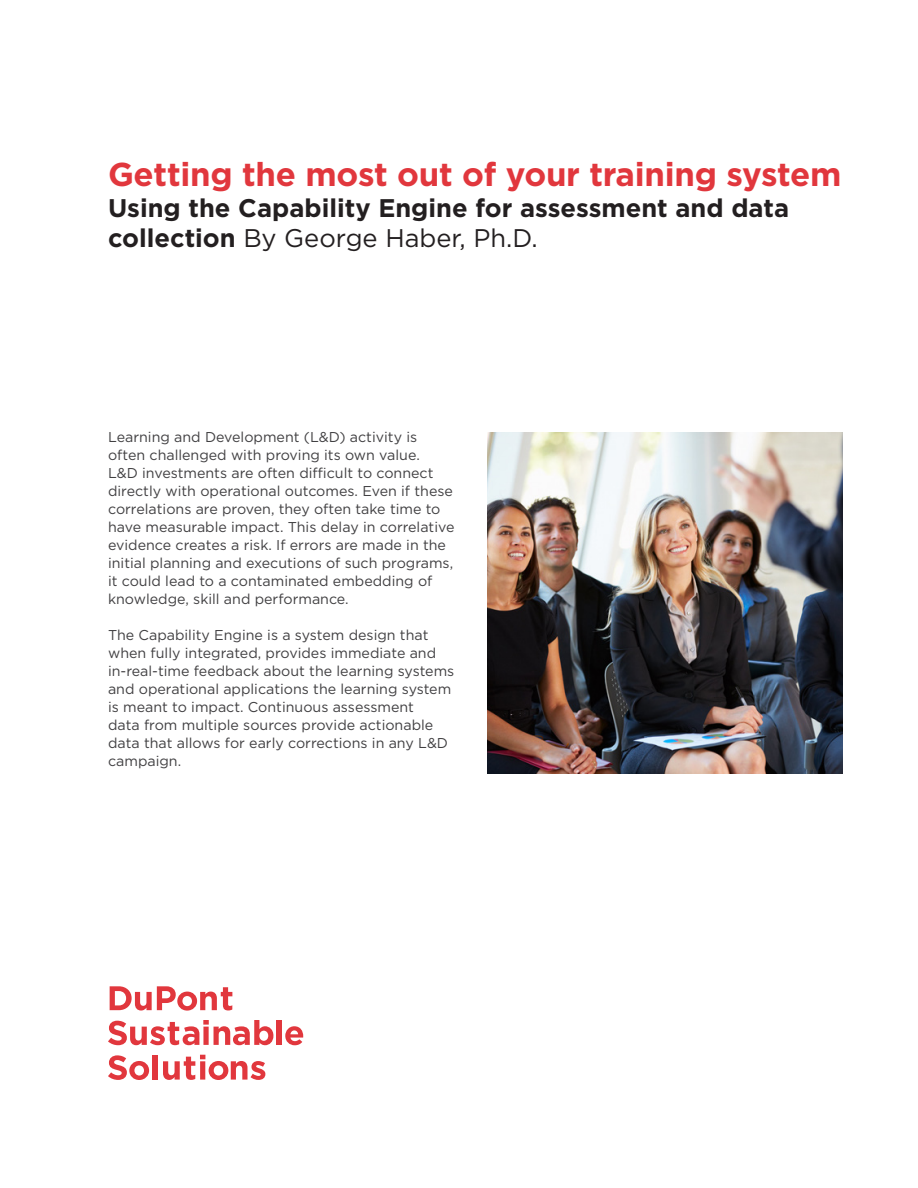
<style>
.page{position:relative;width:918px;height:1188px;background:#fff}
.page>*{position:absolute;margin:0;border:0;box-sizing:border-box;transform-origin:0 0}
.t1{font:700 33px "Gotham Pro";letter-spacing:-.01em;color:#e1373d}
.t2{font:700 25.5px/30.6px "Gotham Pro";color:#231f20}
.t3{font:14.25px/18px "Gotham Pro";color:#414042}
.s1{font-weight:400}
</style>
<div class="page">
<svg style="left:110px;top:986px;width:122px;height:25px"></svg>
<svg style="left:108px;top:1020px;width:165px;height:25px"></svg>
<div style="left:277px;top:1020px;width:5px;height:25px;background:#e1373d"></div>
<svg style="left:285px;top:1026px;width:18px;height:19px"></svg>
<svg style="left:108px;top:1055px;width:41px;height:25px"></svg>
<div style="left:152px;top:1055px;width:6px;height:25px;background:#e1373d"></div>
<svg style="left:163px;top:1055px;width:102px;height:25px"></svg>
<img style="left:488px;top:432px;width:354px;height:342px">
<p class="t1" style="left:108px;top:155px;width:735px">Getting the most out of your training system</p>
<p class="t2" style="left:108px;top:192px;width:683px">Using the Capability Engine for assessment and data collection <span class="s1">By George Haber, Ph.D.</span></p>
<p class="t3" style="left:108px;top:428px;width:348px">Learning and Development (L&amp;D) activity is often challenged with proving its own value.<br>L&amp;D investments are often difficult to connect directly with operational outcomes. Even if these correlations are proven, they often take time to have measurable impact. This delay in correlative evidence creates a risk. If errors are made in the initial planning and executions of such programs, it could lead to a contaminated embedding of knowledge, skill and performance.</p>
<p class="t3" style="left:108px;top:626px;width:348px">The Capability Engine is a system design that when fully integrated, provides immediate and in-real-time feedback about the learning systems and operational applications the learning system is meant to impact. Continuous assessment<br>data from multiple sources provide actionable data that allows for early corrections in any L&amp;D campaign.</p>
</div>
